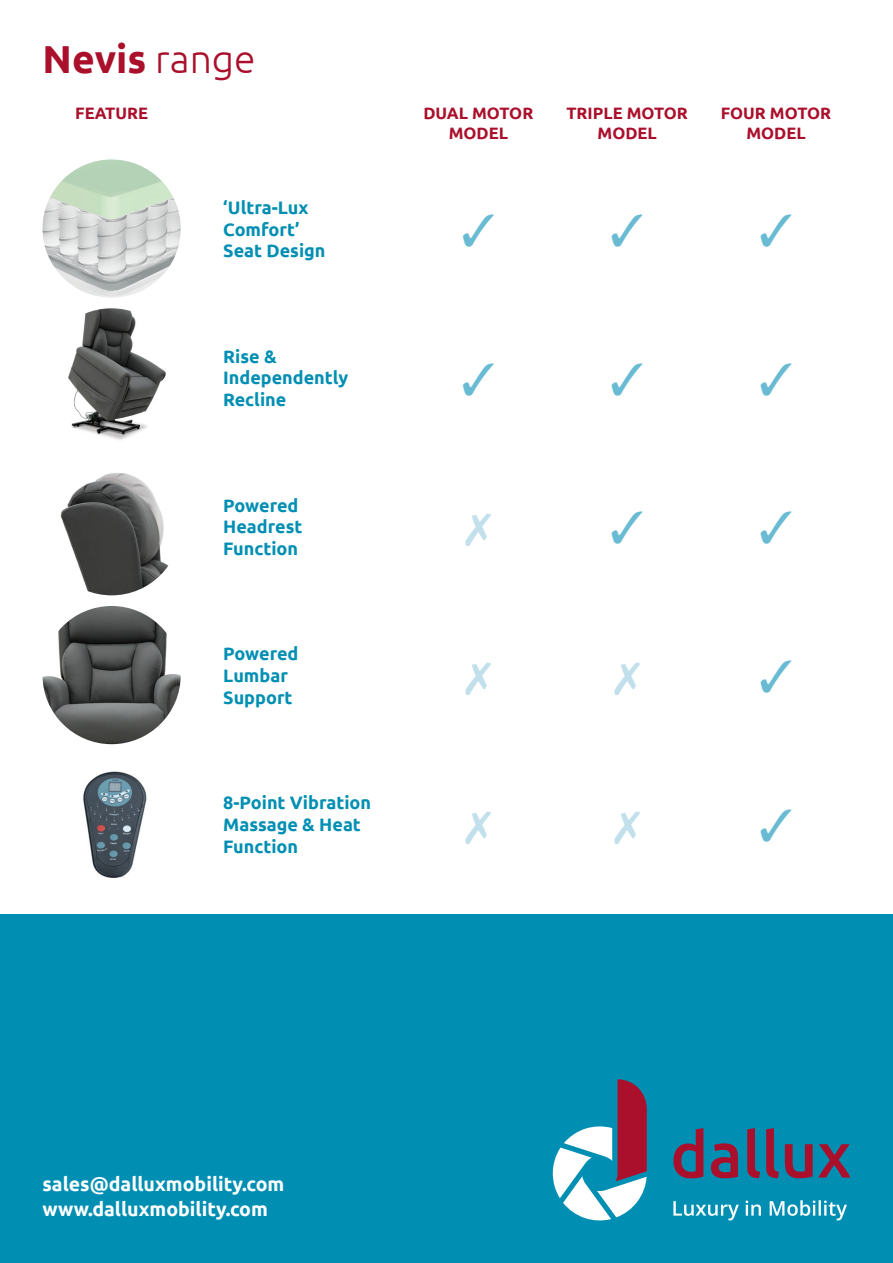
<style>
.page{position:relative;width:893px;height:1263px;background:#fff}
.page>*{position:absolute;margin:0;border:0;box-sizing:border-box;transform-origin:0 0}
.t1{font:700 39px "Ubuntu";color:#aa0f2b}
.t2{font:700 19.5px/25.5px "Ubuntu";color:#fff}
.t3{font:700 18px/21.6px "Ubuntu";color:#008fb3}
.t4{font:700 16.5px/19.8px "Ubuntu";color:#aa0f2b;text-align:center}
.s1{font-weight:300}
</style>
<div class="page">
<div style="left:0;top:914px;width:893px;height:349px;background:#008fb3"></div>
<svg style="left:553px;top:1079px;width:94px;height:142px"></svg>
<svg style="left:673px;top:1200px;width:174px;height:20px"></svg>
<svg style="left:673px;top:1128px;width:177px;height:50px"></svg>
<img style="left:43px;top:308px;width:138px;height:138px;border-radius:69px">
<img style="left:60px;top:473px;width:109px;height:122px">
<img style="left:43px;top:606px;width:138px;height:138px;border-radius:69px">
<img style="left:43px;top:755px;width:138px;height:138px;border-radius:69px">
<img style="left:43px;top:159px;width:138px;height:139px;border-radius:69px">
<h1 class="t1" style="left:43px;top:35px;width:215px">Nevis <span class="s1">range</span></h1>
<p class="t4" style="left:75px;top:103px;width:74px">FEATURE</p>
<p class="t4" style="left:423px;top:103px;width:111px">DUAL MOTOR<br>MODEL</p>
<p class="t4" style="left:721px;top:103px;width:112px">FOUR MOTOR<br>MODEL</p>
<p class="t4" style="left:566px;top:103px;width:123px">TRIPLE MOTOR<br>MODEL</p>
<p class="t3" style="left:223px;top:196px;width:104px">‘Ultra-Lux<br>Comfort’<br>Seat Design</p>
<p class="t3" style="left:223px;top:345px;width:126px">Rise &amp;<br>Independently<br>Recline</p>
<p class="t3" style="left:223px;top:494px;width:81px">Powered<br>Headrest<br>Function</p>
<p class="t3" style="left:223px;top:643px;width:77px">Powered<br>Lumbar<br>Support</p>
<p class="t3" style="left:223px;top:792px;width:149px">8-Point Vibration<br>Massage &amp; Heat<br>Function</p>
<p class="t2" style="left:43px;top:1171px;width:243px">sales@dalluxmobility.com www.dalluxmobility.com</p>
</div>
